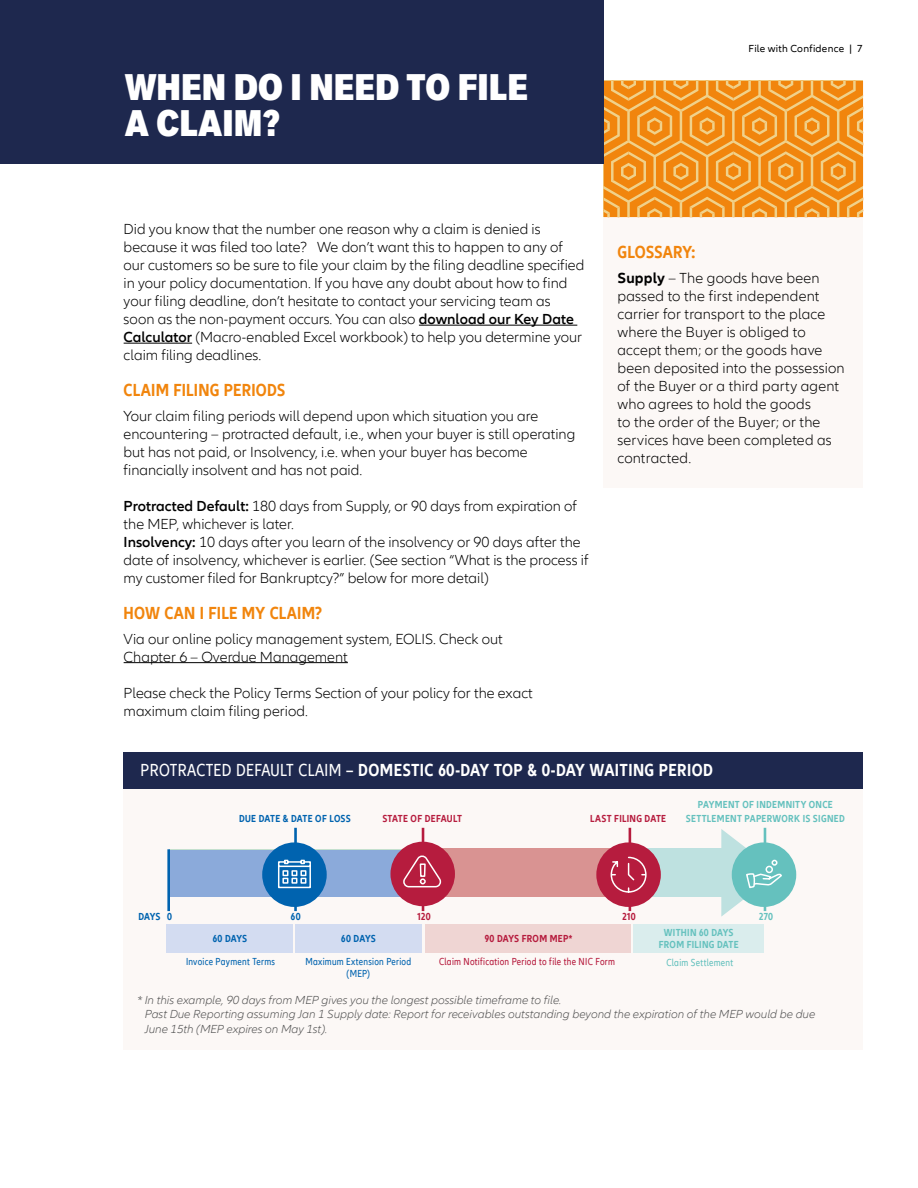
<style>
.page{position:relative;width:918px;height:1188px;background:#fff}
.page>*{position:absolute;margin:0;border:0;box-sizing:border-box;transform-origin:0 0}
.t1{font:900 condensed 36px/36px "Applied Sans Pro";color:#fff}
.t2{font:700 condensed 18px "Allianz Neo";letter-spacing:.02em;color:#fff}
.t3{font:700 condensed 18px "Allianz Neo";letter-spacing:.01em;color:#f1850d}
.t4{font:300 15px/18px "Allianz Neo";color:#000}
.t5{font:italic 300 12px/14.4px "Allianz Neo";color:#565656}
.t6{font:700 condensed 10.5px/13.5px "Allianz Neo";letter-spacing:.03em;color:#65c1be;text-align:center}
.t7{font:700 condensed 10.5px "Allianz Neo";letter-spacing:.02em;color:#b61c3e}
.t8{font:condensed 10.5px "Allianz Neo";letter-spacing:.025em;color:#0063af}
.t9{font:condensed 10.5px "Allianz Neo";letter-spacing:.025em;color:#b61c3e}
.t10{font:700 condensed 10.5px "Allianz Neo";letter-spacing:.015em;color:#0063af}
.t11{font:10.5px "Allianz Neo";letter-spacing:.025em;color:#000}
.t12{font:condensed 10.5px "Allianz Neo";letter-spacing:.025em;color:#65c1be}
.s1{font-weight:600}
.s2{font-weight:700}
.s3{font-weight:400}
</style>
<div class="page">
<div style="left:604px;top:217px;width:259px;height:270px;background:#fcf8f6"></div>
<svg style="left:604px;top:81px;width:259px;height:136px;background:#f0972c"></svg>
<div style="left:0;top:0;width:604px;height:163px;background:#1e284e"></div>
<hr style="left:419px;top:325px;width:158px;height:1px;background:#000">
<hr style="left:124px;top:343px;width:68px;height:1px;background:#000">
<hr style="left:124px;top:662px;width:224px;height:1px;background:#000">
<div style="left:124px;top:759px;width:739px;height:291px;background:#fcf8f6"></div>
<div style="left:124px;top:752px;width:739px;height:37px;background:#1e284e"></div>
<div style="left:633px;top:924px;width:131px;height:29px;background:#daeded"></div>
<div style="left:167px;top:924px;width:126px;height:29px;background:#d3dcf1"></div>
<div style="left:296px;top:924px;width:126px;height:29px;background:#d3dcf1"></div>
<div style="left:425px;top:924px;width:206px;height:29px;background:#efd5d3"></div>
<div style="left:168px;top:850px;width:255px;height:47px;background:#8baada"></div>
<div style="left:424px;top:849px;width:204px;height:48px;background:#d99392"></div>
<div style="left:619px;top:849px;width:128px;height:48px;background:#bee1e0"></div>
<hr style="left:764px;top:828px;width:2px;height:83px;background:#65c1be">
<hr style="left:294px;top:828px;width:3px;height:83px;background:#0063af">
<hr style="left:167px;top:849px;width:3px;height:62px;background:#0063af">
<hr style="left:422px;top:828px;width:2px;height:83px;background:#b61c3e">
<hr style="left:629px;top:828px;width:2px;height:83px;background:#b61c3e">
<div style="left:262px;top:842px;width:65px;height:65px;background:#0063af;border-radius:50%"></div>
<svg style="left:278px;top:859px;width:33px;height:30px"></svg>
<div style="left:390px;top:842px;width:65px;height:64px;background:#b61c3e;border-radius:50%"></div>
<svg style="left:403px;top:855px;width:39px;height:33px"></svg>
<div style="left:596px;top:842px;width:65px;height:65px;background:#b61c3e;border-radius:50%"></div>
<svg style="left:610px;top:856px;width:37px;height:37px"></svg>
<div style="left:732px;top:842px;width:64px;height:65px;background:#65c1be;border-radius:50%"></div>
<svg style="left:721px;top:829px;width:62px;height:88px"></svg>
<h1 class="t1" style="left:125px;top:69px;width:405px">WHEN DO I NEED TO FILE<br>A CLAIM?</h1>
<p class="t11" style="left:748px;top:43px;width:116px">File with Confidence | 7</p>
<p class="t4" style="left:124px;top:220px;width:462px">Did you know that the number one reason why a claim is denied is because it was filed too late? We don’t want this to happen to any of our customers so be sure to file your claim by the filing deadline specified in your policy documentation. If you have any doubt about how to find your filing deadline, don’t hesitate to contact your servicing team as soon as the non-payment occurs. You can also <span class="s1">download our Key Date Calculator</span> (Macro-enabled Excel workbook) to help you determine your claim filing deadlines.</p>
<p class="t3" style="left:124px;top:380px;width:163px">CLAIM FILING PERIODS</p>
<p class="t4" style="left:124px;top:407px;width:453px">Your claim filing periods will depend upon which situation you are encountering – protracted default, i.e., when your buyer is still operating but has not paid, or Insolvency, i.e. when your buyer has become financially insolvent and has not paid.</p>
<p class="t4" style="left:124px;top:497px;width:466px"><span class="s1">Protracted Default:</span> 180 days from Supply, or 90 days from expiration of the MEP, whichever is later.<br><span class="s1">Insolvency:</span> 10 days after you learn of the insolvency or 90 days after the date of insolvency, whichever is earlier. (See section “What is the process if my customer filed for Bankruptcy?” below for more detail)</p>
<p class="t3" style="left:124px;top:602px;width:200px">HOW CAN I FILE MY CLAIM?</p>
<p class="t4" style="left:124px;top:630px;width:381px">Via our online policy management system, EOLIS. Check out<br>Chapter 6 – Overdue Management</p>
<p class="t4" style="left:124px;top:684px;width:411px">Please check the Policy Terms Section of your policy for the exact maximum claim filing period.</p>
<p class="t3" style="left:618px;top:242px;width:79px">GLOSSARY:</p>
<p class="t4" style="left:618px;top:269px;width:229px"><span class="s2">Supply</span> – The goods have been passed to the first independent carrier for transport to the place where the Buyer is obliged to accept them; or the goods have been deposited into the possession of the Buyer or a third party agent who agrees to hold the goods<br>to the order of the Buyer; or the services have been completed as contracted.</p>
<p class="t2" style="left:141px;top:760px;width:574px"><span class="s3">PROTRACTED DEFAULT CLAIM</span> – DOMESTIC 60-DAY TOP &amp; 0-DAY WAITING PERIOD</p>
<p class="t10" style="left:239px;top:812px;width:113px">DUE DATE &amp; DATE OF LOSS</p>
<p class="t7" style="left:382px;top:812px;width:81px">STATE OF DEFAULT</p>
<p class="t7" style="left:590px;top:812px;width:77px">LAST FILING DATE</p>
<p class="t6" style="left:686px;top:798px;width:160px">PAYMENT OF INDEMNITY ONCE<br>SETTLEMENT PAPERWORK IS SIGNED</p>
<p class="t10" style="left:138px;top:910px;width:35px">DAYS 0</p>
<p class="t10" style="left:291px;top:911px;width:11px">60</p>
<p class="t7" style="left:417px;top:911px;width:15px">120</p>
<p class="t7" style="left:623px;top:911px;width:15px">210</p>
<p class="t6" style="left:759px;top:910px;width:16px">270</p>
<p class="t10" style="left:213px;top:933px;width:36px">60 DAYS</p>
<p class="t10" style="left:341px;top:933px;width:36px">60 DAYS</p>
<p class="t7" style="left:485px;top:933px;width:89px">90 DAYS FROM MEP*</p>
<p class="t6" style="left:659px;top:927px;width:81px;line-height:12px">WITHIN 60 DAYS<br>FROM FILING DATE</p>
<p class="t8" style="left:305px;top:955px;width:107px">Maximum Extension Period</p>
<p class="t9" style="left:439px;top:955px;width:177px">Claim Notification Period to file the NIC Form</p>
<p class="t12" style="left:666px;top:956px;width:68px">Claim Settlement</p>
<p class="t8" style="left:347px;top:967px;width:25px">(MEP)</p>
<p class="t8" style="left:186px;top:955px;width:91px">Invoice Payment Terms</p>
<p class="t5" style="left:145px;top:993px;width:672px;text-indent:-8px">* In this example, 90 days from MEP gives you the longest possible timeframe to file.<br>Past Due Reporting assuming Jan 1 Supply date: Report for receivables outstanding beyond the expiration of the MEP would be due<br>June 15th (MEP expires on May 1st).</p>
</div>
